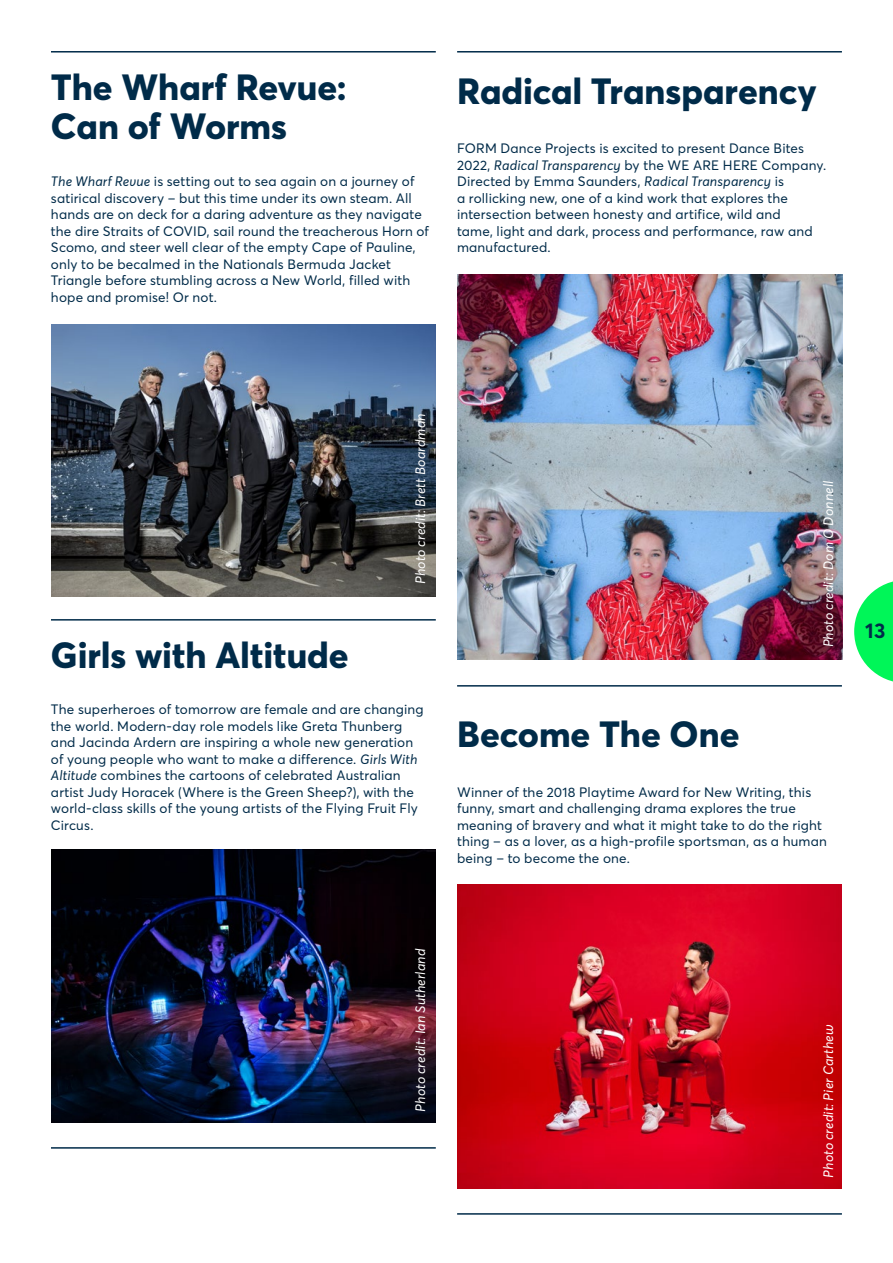
<style>
.page{position:relative;width:893px;height:1263px;background:#fff}
.page>*{position:absolute;margin:0;border:0;box-sizing:border-box;transform-origin:0 0}
.t1{font:800 36px/39px "Parramatta";color:#002b49}
.t2{font:700 21px "Parramatta";color:#002b49}
.t3{font:13.5px/16.5px "Parramatta";letter-spacing:.01em;color:#002b49}
.t4{font:italic 13.5px "Parramatta";letter-spacing:.01em;color:#fff}
.s1{font-style:italic}
</style>
<div class="page">
<hr style="left:457px;top:1213px;width:385px;height:2px;background:#002b49">
<hr style="left:457px;top:685px;width:385px;height:2px;background:#002b49">
<hr style="left:457px;top:51px;width:385px;height:2px;background:#002b49">
<hr style="left:51px;top:1147px;width:385px;height:2px;background:#002b49">
<hr style="left:51px;top:619px;width:385px;height:2px;background:#002b49">
<hr style="left:51px;top:51px;width:385px;height:2px;background:#002b49">
<img style="left:51px;top:324px;width:385px;height:272px">
<img style="left:51px;top:850px;width:385px;height:272px">
<svg style="left:854px;top:581px;width:39px;height:101px"></svg>
<img style="left:457px;top:275px;width:385px;height:385px">
<img style="left:457px;top:885px;width:385px;height:303px">
<h2 class="t1" style="left:51px;top:66px;width:297px">The Wharf Revue:<br>Can of Worms</h2>
<p class="t3" style="left:51px;top:172px;width:380px"><span class="s1">The Wharf Revue</span> is setting out to sea again on a journey of satirical discovery – but this time under its own steam. All hands are on deck for a daring adventure as they navigate the dire Straits of COVID, sail round the treacherous Horn of Scomo, and steer well clear of the empty Cape of Pauline, only to be becalmed in the Nationals Bermuda Jacket Triangle before stumbling across a New World, filled with hope and promise! Or not.</p>
<h2 class="t1" style="left:457px;top:70px;width:361px">Radical Transparency</h2>
<p class="t3" style="left:457px;top:139px;width:371px">FORM Dance Projects is excited to present Dance Bites 2022, <span class="s1">Radical Transparency</span> by the WE ARE HERE Company.<br>Directed by Emma Saunders, <span class="s1">Radical Transparency</span> is<br>a rollicking new, one of a kind work that explores the intersection between honesty and artifice, wild and<br>tame, light and dark, process and performance, raw and manufactured.</p>
<p class="t4" style="left:411px;top:584px;width:172px;rotate:-90deg">Photo credit: Brett Boardman</p>
<h2 class="t1" style="left:51px;top:634px;width:299px">Girls with Altitude</h2>
<p class="t3" style="left:51px;top:700px;width:374px">The superheroes of tomorrow are female and are changing the world. Modern-day role models like Greta Thunberg and Jacinda Ardern are inspiring a whole new generation of young people who want to make a difference. <span class="s1">Girls With Altitude</span> combines the cartoons of celebrated Australian artist Judy Horacek (Where is the Green Sheep?), with the world-class skills of the young artists of the Flying Fruit Fly Circus.</p>
<p class="t4" style="left:819px;top:647px;width:168px;rotate:-90deg">Photo credit: Dom O Donnell</p>
<h2 class="t1" style="left:457px;top:713px;width:284px">Become The One</h2>
<p class="t3" style="left:457px;top:783px;width:371px">Winner of the 2018 Playtime Award for New Writing, this funny, smart and challenging drama explores the true meaning of bravery and what it might take to do the right thing – as a lover, as a high-profile sportsman, as a human being – to become the one.</p>
<h2 class="t2" style="left:865px;top:616px;width:22px">13</h2>
<p class="t4" style="left:411px;top:1112px;width:165px;rotate:-90deg">Photo credit: Ian Sutherland</p>
<p class="t4" style="left:819px;top:1178px;width:155px;rotate:-90deg">Photo credit: Pier Carthew</p>
</div>
